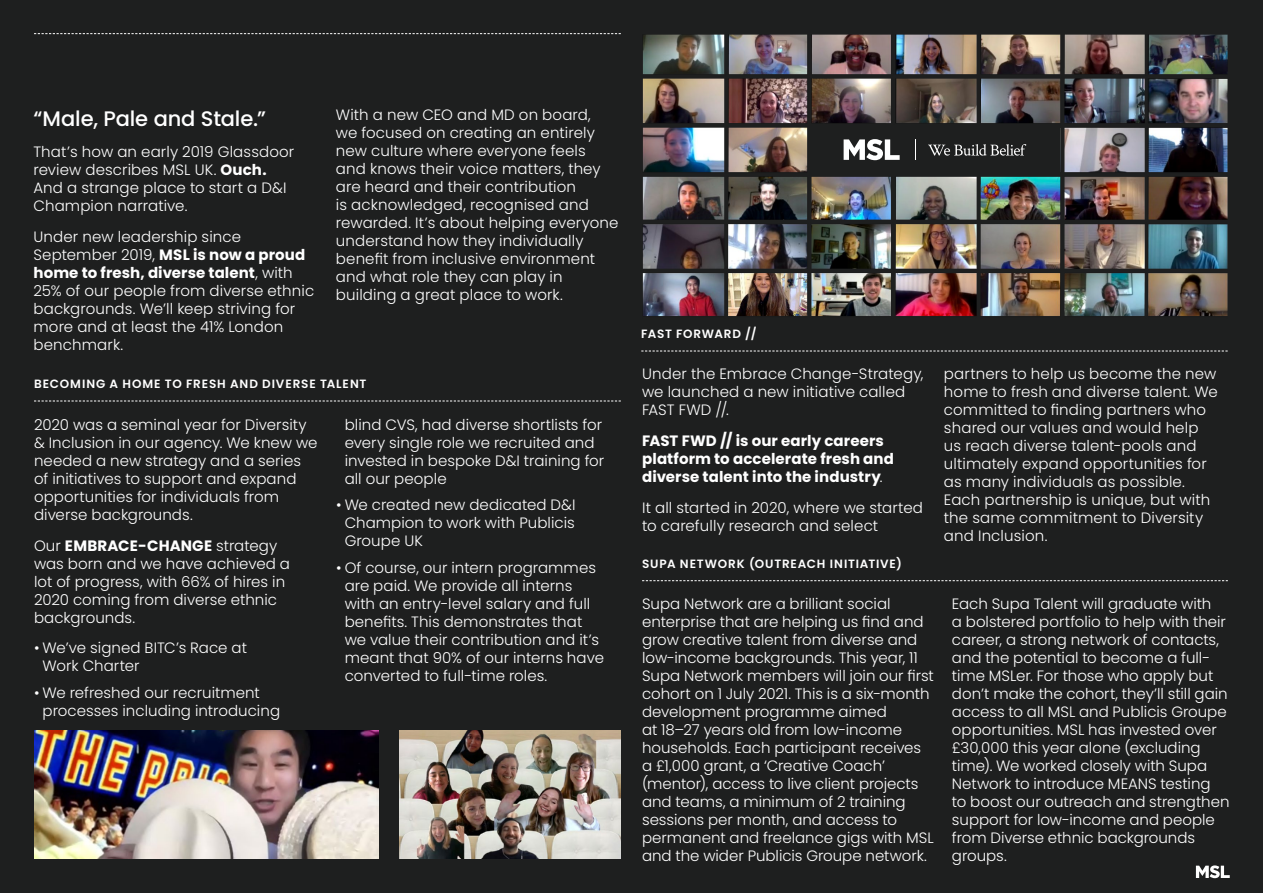
<style>
.page{position:relative;width:1263px;height:893px;background:#1e1f1f}
.page>*{position:absolute;margin:0;border:0;box-sizing:border-box;transform-origin:0 0}
.t1{font:500 21px "Poppins";letter-spacing:-.01em;color:#fff}
.t2{font:300 15px/18px "Poppins";color:#fff}
.t3{font:700 15px/18px "Poppins";letter-spacing:.005em;color:#fff}
.t4{font:600 12px "Poppins";letter-spacing:.07em;color:#fff}
.t5{font:600 12px "Poppins";letter-spacing:.05em;color:#fff}
.s1{font-weight:700}
.s2{font-weight:300}
</style>
<div class="page">
<img style="left:642px;top:34px;width:586px;height:282px">
<svg style="left:34px;top:401px;width:587px;height:1px"></svg>
<svg style="left:34px;top:33px;width:587px;height:1px"></svg>
<svg style="left:641px;top:351px;width:587px;height:1px"></svg>
<svg style="left:642px;top:580px;width:586px;height:1px"></svg>
<div style="left:810px;top:125px;width:250px;height:49px;background:#1e1f1f"></div>
<svg style="left:844px;top:139px;width:56px;height:21px"></svg>
<svg style="left:928px;top:144px;width:98px;height:12px"></svg>
<svg style="left:915px;top:139px;width:1px;height:21px"></svg>
<svg style="left:1196px;top:865px;width:34px;height:13px"></svg>
<img style="left:34px;top:731px;width:344px;height:128px">
<img style="left:399px;top:731px;width:222px;height:128px">
<h1 class="t1" style="left:33px;top:107px;width:234px">“Male, Pale and Stale.”</h1>
<p class="t2" style="left:33px;top:143px;width:262px">That’s how an early 2019 Glassdoor review describes MSL UK. <span class="s1">Ouch.<br></span>And a strange place to start a D&amp;I<br>Champion narrative.</p>
<p class="t2" style="left:33px;top:227px;width:282px">Under new leadership since<br>September 2019, <span class="s1">MSL is now a proud home to fresh, diverse talent</span>, with<br>25% of our people from diverse ethnic backgrounds. We’ll keep striving for more and at least the 41% London benchmark.</p>
<p class="t2" style="left:336px;top:106px;width:284px">With a new CEO and MD on board,<br>we focused on creating an entirely new culture where everyone feels and knows their voice matters, they are heard and their contribution<br>is acknowledged, recognised and rewarded. It’s about helping everyone understand how they individually benefit from inclusive environment and what role they can play in building a great place to work.</p>
<p class="t4" style="left:34px;top:377px;width:334px">BECOMING A HOME TO FRESH AND DIVERSE TALENT</p>
<p class="t2" style="left:34px;top:416px;width:285px">2020 was a seminal year for Diversity &amp; Inclusion in our agency. We knew we needed a new strategy and a series of initiatives to support and expand opportunities for individuals from diverse backgrounds.</p>
<p class="t2" style="left:34px;top:536px;width:258px">Our <span class="s1">EMBRACE-CHANGE</span> strategy was born and we have achieved a lot of progress, with 66% of hires in<br>2020 coming from diverse ethnic backgrounds.</p>
<p class="t2" style="left:43px;top:639px;width:206px;text-indent:-9px">• We’ve signed BITC’s Race at<br>Work Charter</p>
<p class="t2" style="left:43px;top:684px;width:239px;text-indent:-9px">• We refreshed our recruitment processes including introducing</p>
<p class="t2" style="left:345px;top:416px;width:261px">blind CVS, had diverse shortlists for every single role we recruited and invested in bespoke D&amp;I training for all our people</p>
<p class="t2" style="left:345px;top:496px;width:232px;text-align:justify;text-indent:-9px">• We created new dedicated D&amp;I Champion to work with Publicis Groupe UK</p>
<p class="t2" style="left:345px;top:559px;width:261px;text-indent:-9px">• Of course, our intern programmes are paid. We provide all interns with an entry-level salary and full benefits. This demonstrates that we value their contribution and it’s meant that 90% of our interns have converted to full-time roles.</p>
<p class="t5" style="left:641px;top:327px;width:117px">FAST FORWARD //</p>
<p class="t2" style="left:642px;top:365px;width:283px">Under the Embrace Change-Strategy, we launched a new initiative called<br>FAST FWD //.</p>
<p class="t3" style="left:642px;top:432px;width:253px">FAST FWD // is our early careers platform to accelerate fresh and diverse talent into the industry<span class="s2">.</span></p>
<p class="t2" style="left:642px;top:498px;width:282px">It all started in 2020, where we started to carefully research and select</p>
<p class="t4" style="left:642px;top:557px;width:261px">SUPA NETWORK (OUTREACH INITIATIVE)</p>
<p class="t2" style="left:944px;top:365px;width:275px">partners to help us become the new home to fresh and diverse talent. We committed to finding partners who shared our values and would help us reach diverse talent-pools and ultimately expand opportunities for as many individuals as possible.<br>Each partnership is unique, but with the same commitment to Diversity and Inclusion.</p>
<p class="t2" style="left:642px;top:595px;width:293px">Supa Network are a brilliant social enterprise that are helping us find and grow creative talent from diverse and low-income backgrounds. This year, 11<br>Supa Network members will join our first cohort on 1 July 2021. This is a six-month development programme aimed<br>at 18–27 years old from low-income households. Each participant receives a £1,000 grant, a ‘Creative Coach’ (mentor), access to live client projects and teams, a minimum of 2 training sessions per month, and access to permanent and freelance gigs with MSL and the wider Publicis Groupe network.</p>
<p class="t2" style="left:952px;top:595px;width:279px">Each Supa Talent will graduate with<br>a bolstered portfolio to help with their career, a strong network of contacts, and the potential to become a full&shy;time MSLer. For those who apply but don’t make the cohort, they’ll still gain access to all MSL and Publicis Groupe opportunities. MSL has invested over £30,000 this year alone (excluding time). We worked closely with Supa Network to introduce MEANS testing<br>to boost our outreach and strengthen support for low-income and people from Diverse ethnic backgrounds groups.</p>
</div>
